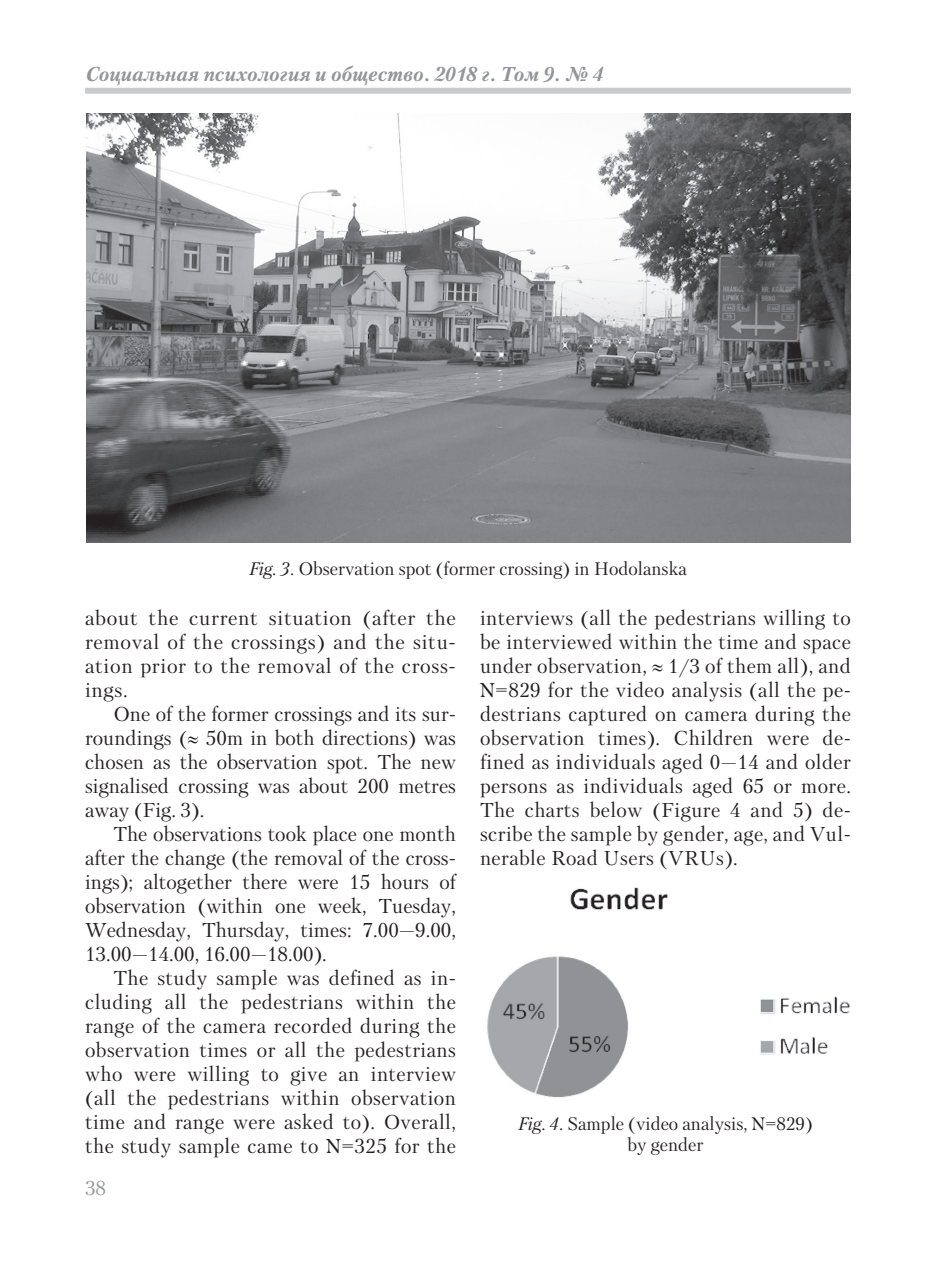
<style>
.page{position:relative;width:936px;height:1276px;background:#fff}
.page>*{position:absolute;margin:0;border:0;box-sizing:border-box;transform-origin:0 0}
.Основной{font:20px/24px "Petersburg C";letter-spacing:.02em;color:#231f20;text-align:justify}
.t1{font:italic 700 20px "Petersburg C";color:#939598}
.t2{font:20px "Petersburg C";color:#939598}
.Основной-2{font:18px/21px "Petersburg C";color:#231f20;text-align:center}
.s1{font-style:italic}
</style>
<div class="page">
<div style="left:85px;top:88px;width:765px;height:6px;background:#c9cacb"></div>
<img style="left:86px;top:113px;width:764px;height:430px">
<img style="left:487px;top:887px;width:363px;height:211px">
<p class="t1" style="left:85px;top:62px;width:520px">Социальная психология и общество. 2018 г. Том 9. № 4</p>
<p class="Основной-2" style="left:249px;top:558px;width:439px"><span class="s1">Fig. 3.</span> Observation spot (former crossing) in Hodolanska</p>
<p class="Основной" style="left:85px;top:606px;width:372px">about the current situation (after the removal of the crossings) and the situ&shy;ation prior to the removal of the cross&shy;ings.</p>
<p class="Основной" style="left:85px;top:702px;width:372px;text-indent:28px">One of the former crossings and its sur&shy;roundings (≈ 50m in both directions) was chosen as the observation spot. The new signalised crossing was about 200 metres away (Fig. 3).</p>
<p class="Основной" style="left:85px;top:822px;width:372px;text-indent:28px">The observations took place one month after the change (the removal of the cross&shy;ings); altogether there were 15 hours of observation (within one week, Tuesday, Wednesday, Thursday, times: 7.00—9.00, 13.00—14.00, 16.00—18.00).</p>
<p class="Основной" style="left:85px;top:966px;width:372px;text-indent:28px">The study sample was defined as in&shy;cluding all the pedestrians within the range of the camera recorded during the observation times or all the pedestrians who were willing to give an interview (all the pedestrians within observation time and range were asked to). Overall, the study sample came to N=325 for the</p>
<p class="t2" style="left:85px;top:1176px;width:23px">38</p>
<p class="Основной" style="left:480px;top:606px;width:372px">interviews (all the pedestrians willing to be interviewed within the time and space under observation, ≈ 1/3 of them all), and N=829 for the video analysis (all the pe&shy;destrians captured on camera during the observation times). Children were de&shy;fined as individuals aged 0—14 and older persons as individuals aged 65 or more.<br>The charts below (Figure 4 and 5) de&shy;scribe the sample by gender, age, and Vul&shy;nerable Road Users (VRUs).</p>
<p class="Основной-2" style="left:518px;top:1113px;width:296px"><span class="s1">Fig. 4.</span> Sample (video analysis, N=829) by gender</p>
</div>
